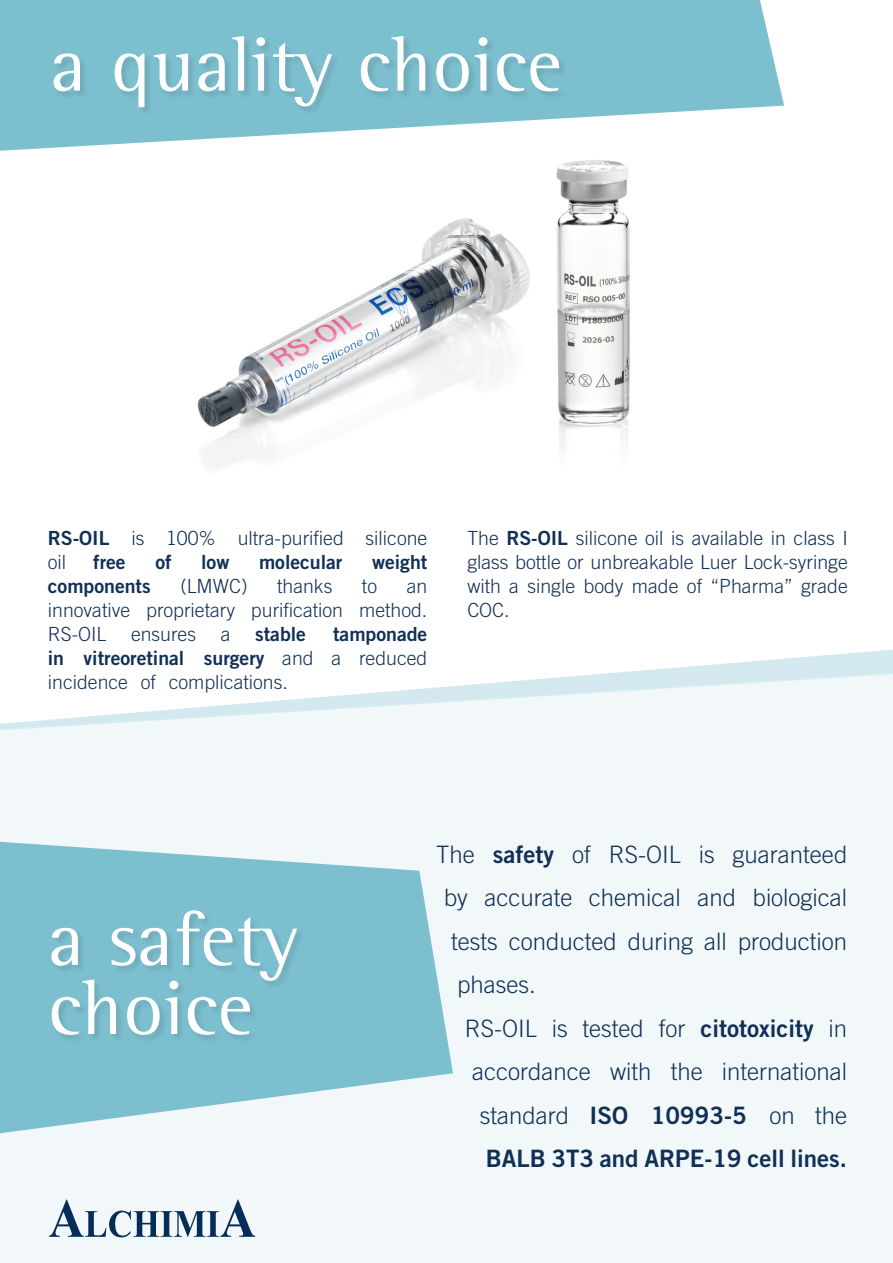
<style>
.page{position:relative;width:893px;height:1263px;background:#fff}
.page>*{position:absolute;margin:0;border:0;box-sizing:border-box;transform-origin:0 0}
.t1{font:78px/69px "Rotis Semi Serif Std";letter-spacing:.01em;color:#fff}
.t2{font:300 24px "Trade Gothic LT Std";color:#113055}
.t3{font:24px "Trade Gothic LT Std Bd 2";color:#113055}
.t4{font:300 19.5px/24px "Trade Gothic LT Std";color:#113055;text-align:justify}
.t5{font:19.5px/24px "Trade Gothic LT Std Bd 2";color:#113055;text-align:right}
.s1{font-family:"Trade Gothic LT Std Bd 2";font-weight:400}
.s2{font-family:"Trade Gothic LT Std";font-weight:300}
</style>
<div class="page">
<div style="left:0;top:451px;width:893px;height:812px;background:#f2f8fa"></div>
<svg style="left:0;top:451px;width:893px;height:273px;fill:#fff"></svg>
<img style="left:882px;top:451px;width:11px;height:123px">
<svg style="left:0;top:842px;width:453px;height:291px;fill:#7cbfcf"></svg>
<svg style="left:0;top:0;width:784px;height:151px;fill:#7cbfcf"></svg>
<svg style="left:49px;top:1199px;width:206px;height:38px"></svg>
<img style="left:518px;top:145px;width:133px;height:351px">
<img style="left:128px;top:161px;width:413px;height:330px">
<div style="left:51px;top:910px;width:255px;height:133px;background:#231f20;opacity:.14"></div>
<div style="left:53px;top:36px;width:515px;height:80px;background:#231f20;opacity:.14"></div>
<h1 class="t1" style="left:50px;top:30px;width:513px">a quality choice</h1>
<p class="t4" style="left:48px;top:526px;width:381px"><span class="s1">RS-OIL</span> is 100% ultra-purified silicone oil</p>
<p class="t5" style="left:93px;top:549px;width:34px">free</p>
<p class="t5" style="left:155px;top:549px;width:18px">of</p>
<p class="t5" style="left:201px;top:549px;width:30px">low</p>
<p class="t5" style="left:259px;top:549px;width:85px">molecular</p>
<p class="t5" style="left:372px;top:549px;width:57px">weight</p>
<p class="t5" style="left:48px;top:573px;width:104px">components</p>
<p class="t4" style="left:180px;top:574px;width:69px">(LMWC)</p>
<p class="t4" style="left:277px;top:574px;width:57px">thanks</p>
<p class="t4" style="left:362px;top:574px;width:17px">to</p>
<p class="t4" style="left:48px;top:574px;width:381px;text-indent:359px">an innovative proprietary purification method.<br>RS-OIL</p>
<p class="t5" style="left:48px;top:621px;width:381px">tamponade<br>in vitreoretinal surgery <span class="s2">and a reduced</span></p>
<p class="t4" style="left:48px;top:670px;width:241px">incidence of complications.</p>
<p class="t4" style="left:131px;top:622px;width:66px">ensures</p>
<p class="t4" style="left:221px;top:622px;width:11px">a</p>
<p class="t5" style="left:255px;top:621px;width:52px">stable</p>
<p class="t4" style="left:467px;top:526px;width:382px">The <span class="s1">RS-OIL</span> silicone oil is available in class I glass bottle or unbreakable Luer Lock-syringe with a single body made of “Pharma” grade COC.</p>
<h1 class="t1" style="left:48px;top:904px;width:251px">a safety choice</h1>
<p class="t2" style="left:436px;top:840px;width:412px">The <span class="s1">safety</span> of RS-OIL is guaranteed</p>
<p class="t2" style="left:444px;top:883px;width:405px">by accurate chemical and biological</p>
<p class="t2" style="left:451px;top:927px;width:398px">tests conducted during all production</p>
<p class="t2" style="left:457px;top:970px;width:80px">phases.</p>
<p class="t2" style="left:465px;top:1014px;width:384px">RS-OIL is tested for <span class="s1">citotoxicity</span> in</p>
<p class="t2" style="left:472px;top:1057px;width:376px">accordance with the international</p>
<p class="t2" style="left:480px;top:1101px;width:369px">standard <span class="s1">ISO 10993-5</span> on the</p>
<p class="t3" style="left:486px;top:1144px;width:363px">BALB 3T3 and ARPE-19 cell lines.</p>
</div>
